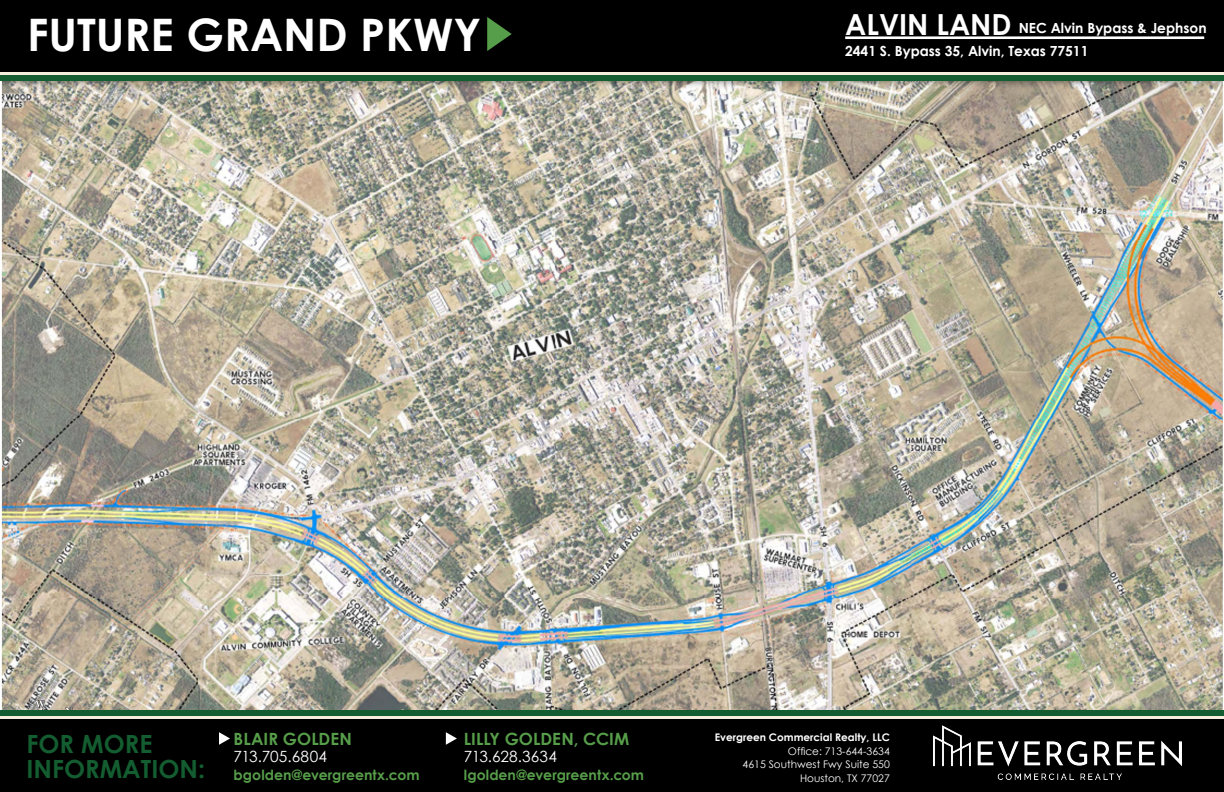
<style>
.page{position:relative;width:1224px;height:792px;background:#fff}
.page>*{position:absolute;margin:0;border:0;box-sizing:border-box;transform-origin:0 0}
.t1{font:700 44.8px "Century Gothic";color:#fff}
.t2{font:700 29px "Century Gothic";color:#fff}
.t3{font:700 25.1px/25.1px "Century Gothic";color:#135d30}
.t4{font:700 16.9px "Century Gothic";color:#579e4a}
.t5{font:15.5px "Century Gothic";letter-spacing:.005em;color:#fff}
.t6{font:700 14.1px "Century Gothic";color:#579e4a}
.t7{font:700 13.9px "Century Gothic";color:#fff}
.t8{font:10.5px/13.6px "Century Gothic";color:#fff;text-align:right}
.t9{font:700 10.5px "Century Gothic";color:#fff}
</style>
<div class="page">
<img style="left:0;top:80px;width:1224px;height:630px">
<svg style="left:0;top:74px;width:1224px;height:6px;background:#38754c"></svg>
<div style="left:0;top:0;width:1224px;height:74px;background:linear-gradient(to right,#f5eedd,#f5eedd)"></div>
<div style="left:0;top:0;width:1224px;height:71px;background:#000"></div>
<svg style="left:487px;top:17px;width:25px;height:34px"></svg>
<div style="left:0;top:710px;width:1224px;height:82px;background:#135d30"></div>
<div style="left:0;top:716px;width:1224px;height:76px;background:#f5eedd"></div>
<div style="left:0;top:719px;width:1224px;height:73px;background:#000"></div>
<svg style="left:446px;top:732px;width:11px;height:13px"></svg>
<svg style="left:219px;top:732px;width:11px;height:13px"></svg>
<hr style="left:845px;top:36px;width:359px;height:3px;background:#fff">
<img style="left:934px;top:726px;width:248px;height:54px">
<h1 class="t1" style="left:27px;top:0;width:456px">FUTURE GRAND PKWY</h1>
<h2 class="t2" style="left:845px;top:3px;width:168px">ALVIN LAND</h2>
<h3 class="t7" style="left:845px;top:41px;width:245px">2441 S. Bypass 35, Alvin, Texas 77511</h3>
<h3 class="t7" style="left:1019px;top:18px;width:189px">NEC Alvin Bypass &amp; Jephson</h3>
<h3 class="t3" style="left:26px;top:731px;width:180px">FOR MORE<br>INFORMATION:</h3>
<h3 class="t4" style="left:464px;top:726px;width:167px">LILLY GOLDEN, CCIM</h3>
<h3 class="t4" style="left:234px;top:726px;width:120px">BLAIR GOLDEN</h3>
<h3 class="t5" style="left:234px;top:745px;width:95px">713.705.6804</h3>
<h3 class="t6" style="left:234px;top:764px;width:188px">bgolden@evergreentx.com</h3>
<h3 class="t5" style="left:464px;top:745px;width:95px">713.628.3634</h3>
<h3 class="t6" style="left:464px;top:764px;width:182px">lgolden@evergreentx.com</h3>
<p class="t9" style="left:715px;top:729px;width:177px">Evergreen Commercial Realty, LLC</p>
<p class="t8" style="left:743px;top:744px;width:149px">Office: 713-644-3634<br>4615 Southwest Fwy Suite 550<br>Houston, TX 77027</p>
</div>
